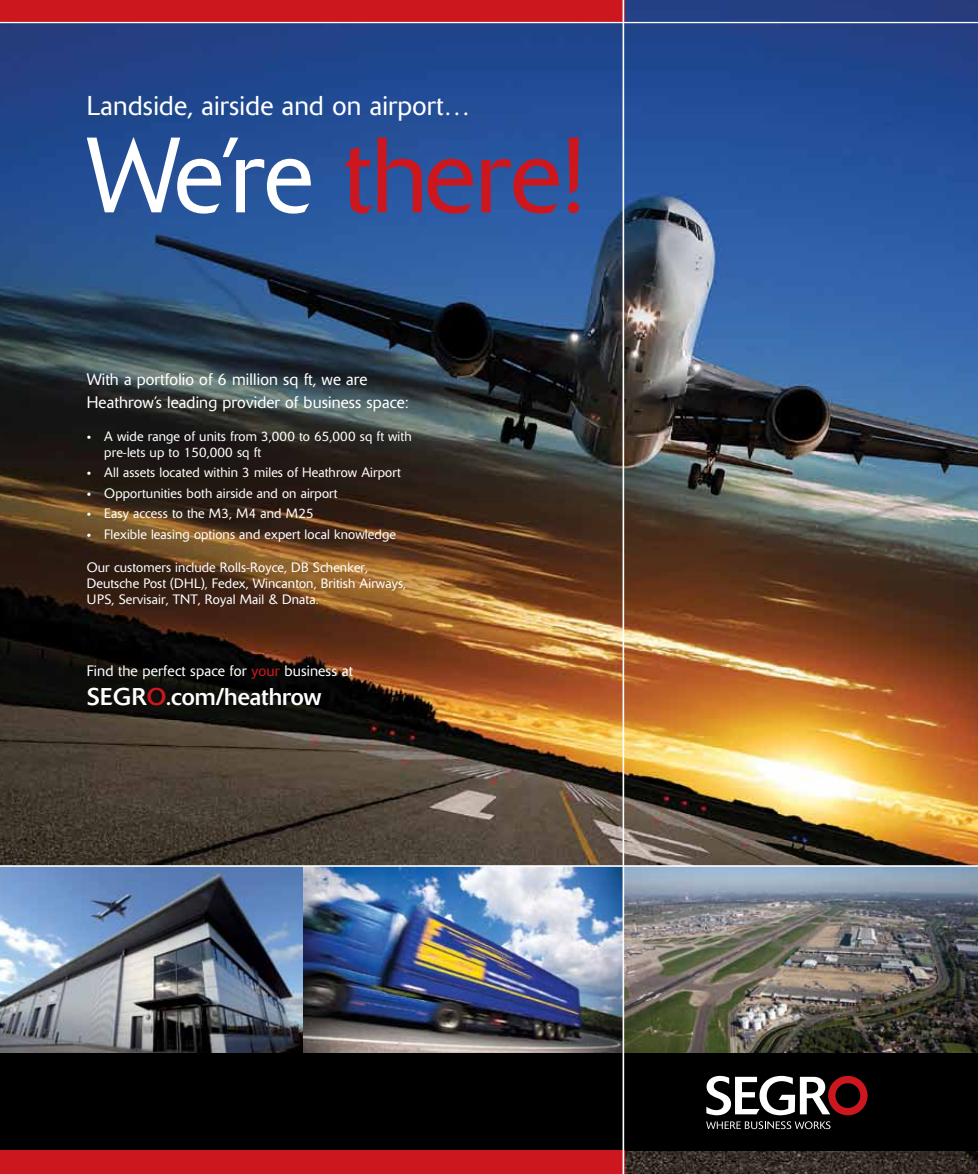
<style>
.page{position:relative;width:978px;height:1174px;background:#fff}
.page>*{position:absolute;margin:0;border:0;box-sizing:border-box;transform-origin:0 0}
.t1{font:300 105.9px "Delta";color:#cc171e}
.t2{font:300 27px "Delta";letter-spacing:.01em;color:#fff}
.t3{font:24px "Delta";color:#fff}
.t4{font:300 16.5px/22.2px "Delta";letter-spacing:.01em;color:#fff}
.t5{font:300 15px "Delta";letter-spacing:.01em;color:#fff}
.t6{font:300 13.5px/16.2px "Delta";letter-spacing:.01em;color:#fff}
.s1{color:#fff}
.s2{color:#cc171e}
</style>
<div class="page">
<img style="left:0;top:0;width:978px;height:1174px">
<div style="left:0;top:1052px;width:978px;height:98px;background:#000"></div>
<svg style="left:706px;top:1075px;width:162px;height:40px"></svg>
<svg style="left:706px;top:1121px;width:124px;height:8px"></svg>
<div style="left:0;top:1150px;width:624px;height:24px;background:#cc171e"></div>
<div style="left:0;top:0;width:624px;height:23px;background:#cc171e"></div>
<img style="left:0;top:867px;width:978px;height:185px">
<hr style="left:0;top:22px;width:978px;height:1px;background:#fff">
<hr style="left:0;top:865px;width:978px;height:2px;background:#fff">
<hr style="left:623px;top:0;width:1px;height:1174px;background:#fff">
<h2 class="t2" style="left:87px;top:89px;width:385px">Landside, airside and on airport…</h2>
<h1 class="t1" style="left:87px;top:112px;width:502px"><span class="s1">We’re</span> there!</h1>
<p class="t4" style="left:87px;top:368px;width:324px">With a portfolio of 6 million sq ft, we are<br>Heathrow’s leading provider of business space:</p>
<p class="t6" style="left:104px;top:428px;width:309px;text-indent:-18px">• A wide range of units from 3,000 to 65,000 sq ft with pre-lets up to 150,000 sq ft</p>
<p class="t6" style="left:87px;top:465px;width:315px">• All assets located within 3 miles of Heathrow Airport</p>
<p class="t6" style="left:87px;top:485px;width:252px">• Opportunities both airside and on airport</p>
<p class="t6" style="left:87px;top:505px;width:228px">• Easy access to the M3, M4 and M25</p>
<p class="t6" style="left:87px;top:526px;width:311px">• Flexible leasing options and expert local knowledge</p>
<p class="t6" style="left:87px;top:559px;width:321px">Our customers include Rolls-Royce, DB Schenker,<br>Deutsche Post (DHL), Fedex, Wincanton, British Airways,<br>UPS, Servisair, TNT, Royal Mail &amp; Dnata.</p>
<p class="t5" style="left:87px;top:662px;width:268px">Find the perfect space for <span class="s2">your</span> business at</p>
<h3 class="t3" style="left:87px;top:681px;width:236px">SEGR<span class="s2">O</span>.com/heathrow</h3>
</div>
